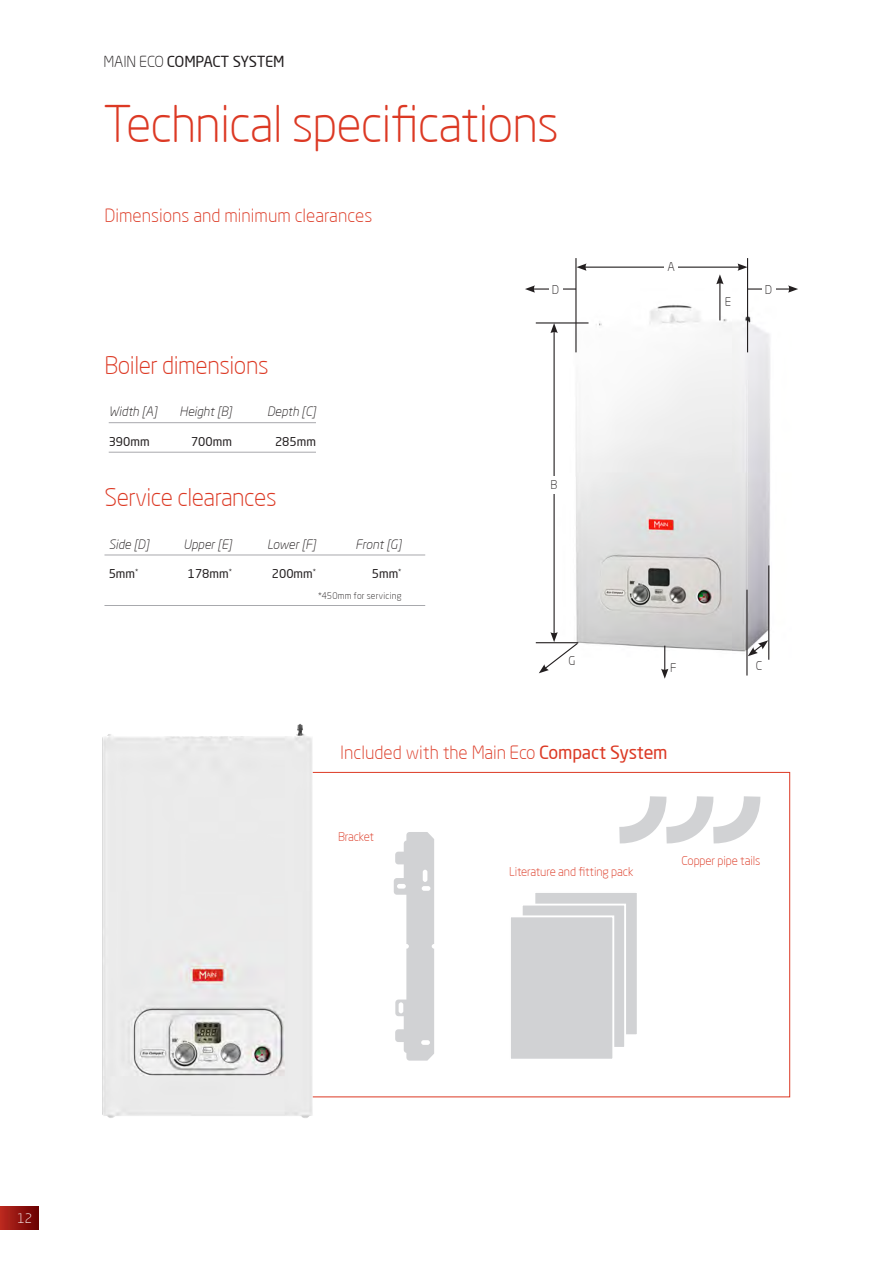
<style>
.page{position:relative;width:893px;height:1263px;background:#fff}
.page>*{position:absolute;margin:0;border:0;box-sizing:border-box;transform-origin:0 0}
.t1{font:300 49.5px "Neo Sans Pro";letter-spacing:-.02em;color:#dc3924}
.t2{font:300 24px "Neo Sans Pro";letter-spacing:-.02em;color:#dc3924}
.t3{font:300 18px "Neo Sans Pro";color:#dc3924}
.t4{font:15px "Neo Sans Pro";letter-spacing:-.03em;color:#231f20}
.t5{font:italic 300 12.75px "Neo Sans Pro";color:#231f20}
.t6{font:300 12.75px "Neo Sans Pro";color:#fff}
.t7{font:300 12px "Neo Sans Pro";letter-spacing:-.01em;color:#dc3924}
.t8{font:12px "Neo Sans Pro";color:#231f20}
.t9{font:300 12px "Neo Sans Pro";color:#231f20}
.t10{font:300 9px "Neo Sans Pro";letter-spacing:.025em;color:#231f20}
.s1{font-weight:300}
.s2{font-weight:400}
</style>
<div class="page">
<div style="left:0;top:1206px;width:38px;height:24px;background:linear-gradient(to right,#bb291f,#6d0001)"></div>
<img style="left:548px;top:288px;width:222px;height:387px">
<img style="left:102px;top:724px;width:211px;height:394px">
<hr style="left:109px;top:422px;width:207px;height:1px;background:#a8a9ad">
<hr style="left:109px;top:452px;width:207px;height:1px;background:#a8a9ad">
<hr style="left:104px;top:555px;width:321px;height:1px;background:#a8a9ad">
<hr style="left:104px;top:605px;width:321px;height:1px;background:#a8a9ad">
<div style="left:533px;top:891px;width:106px;height:145px;background:#d1d2d4;border:2px solid #fff"></div>
<div style="left:521px;top:904px;width:105px;height:145px;background:#d1d2d4;border:2px solid #fff"></div>
<div style="left:509px;top:915px;width:105px;height:145px;background:#d1d2d4;border:2px solid #fff"></div>
<svg style="left:619px;top:796px;width:142px;height:48px"></svg>
<div style="left:667px;top:658px;width:13px;height:17px;background:#fff"></div>
<hr style="left:575px;top:258px;width:1px;height:94px;background:#231f20">
<hr style="left:536px;top:322px;width:52px;height:1px;background:#231f20">
<hr style="left:536px;top:642px;width:42px;height:1px;background:#231f20">
<hr style="left:747px;top:258px;width:1px;height:94px;background:#231f20">
<hr style="left:768px;top:565px;width:1px;height:95px;background:#231f20">
<hr style="left:746px;top:590px;width:1px;height:85px;background:#231f20">
<svg style="left:661px;top:646px;width:7px;height:33px"></svg>
<hr style="left:533px;top:288px;width:43px;height:2px;background:#231f20">
<svg style="left:525px;top:285px;width:10px;height:8px"></svg>
<hr style="left:584px;top:267px;width:156px;height:1px;background:#231f20">
<svg style="left:576px;top:263px;width:10px;height:8px"></svg>
<svg style="left:737px;top:263px;width:10px;height:8px"></svg>
<hr style="left:553px;top:331px;width:2px;height:303px;background:#231f20">
<svg style="left:550px;top:323px;width:8px;height:10px"></svg>
<hr style="left:747px;top:288px;width:43px;height:2px;background:#231f20">
<svg style="left:788px;top:285px;width:10px;height:8px"></svg>
<hr style="left:719px;top:282px;width:1px;height:38px;background:#231f20">
<svg style="left:716px;top:274px;width:7px;height:10px"></svg>
<svg style="left:748px;top:640px;width:20px;height:16px"></svg>
<div style="left:665px;top:258px;width:13px;height:16px;background:#fff"></div>
<div style="left:722px;top:293px;width:13px;height:17px;background:#fff"></div>
<div style="left:762px;top:283px;width:13px;height:12px;background:#fff"></div>
<div style="left:549px;top:283px;width:13px;height:12px;background:#fff"></div>
<div style="left:547px;top:476px;width:14px;height:17px;background:#fff"></div>
<svg style="left:539px;top:632px;width:40px;height:41px"></svg>
<svg style="left:394px;top:832px;width:40px;height:228px"></svg>
<hr style="left:423px;top:870px;width:4px;height:12px;background:#fff;border-radius:2px">
<p class="t4" style="left:103px;top:52px;width:183px"><span class="s1">MAIN ECO</span> COMPACT SYSTEM</p>
<h1 class="t1" style="left:103px;top:94px;width:457px">Technical specifications</h1>
<p class="t3" style="left:104px;top:204px;width:269px">Dimensions and minimum clearances</p>
<h2 class="t2" style="left:104px;top:351px;width:166px">Boiler dimensions</h2>
<p class="t5" style="left:109px;top:404px;width:50px">Width [A]</p>
<p class="t5" style="left:179px;top:404px;width:54px">Height [B]</p>
<p class="t5" style="left:267px;top:404px;width:50px">Depth [C]</p>
<p class="t8" style="left:109px;top:434px;width:42px">390mm</p>
<p class="t8" style="left:191px;top:434px;width:42px">700mm</p>
<p class="t8" style="left:275px;top:434px;width:42px">285mm</p>
<h2 class="t2" style="left:104px;top:483px;width:174px">Service clearances</h2>
<p class="t5" style="left:109px;top:536px;width:42px">Side [D]</p>
<p class="t5" style="left:183px;top:536px;width:50px">Upper [E]</p>
<p class="t5" style="left:267px;top:536px;width:50px">Lower [F]</p>
<p class="t5" style="left:356px;top:536px;width:47px">Front [G]</p>
<p class="t8" style="left:109px;top:566px;width:31px">5mm<sup>*</sup></p>
<p class="t8" style="left:188px;top:566px;width:46px">178mm<sup>*</sup></p>
<p class="t8" style="left:272px;top:566px;width:46px">200mm<sup>*</sup></p>
<p class="t8" style="left:372px;top:566px;width:31px">5mm<sup>*</sup></p>
<p class="t10" style="left:318px;top:590px;width:85px">*450mm for servicing</p>
<p class="t9" style="left:667px;top:259px;width:9px">A</p>
<p class="t9" style="left:552px;top:282px;width:9px">D</p>
<p class="t9" style="left:765px;top:282px;width:9px">D</p>
<p class="t9" style="left:551px;top:478px;width:8px">B</p>
<p class="t9" style="left:569px;top:653px;width:9px">G</p>
<p class="t9" style="left:725px;top:294px;width:8px">E</p>
<p class="t9" style="left:670px;top:660px;width:8px">F</p>
<p class="t9" style="left:756px;top:658px;width:8px">C</p>
<p class="t3" style="left:340px;top:741px;width:329px">Included with the Main Eco <span class="s2">Compact System</span></p>
<p class="t7" style="left:338px;top:829px;width:38px">Bracket</p>
<p class="t7" style="left:509px;top:865px;width:126px">Literature and fitting pack</p>
<p class="t7" style="left:681px;top:853px;width:80px">Copper pipe tails</p>
<p class="t6" style="left:17px;top:1210px;width:16px">12</p>
</div>
